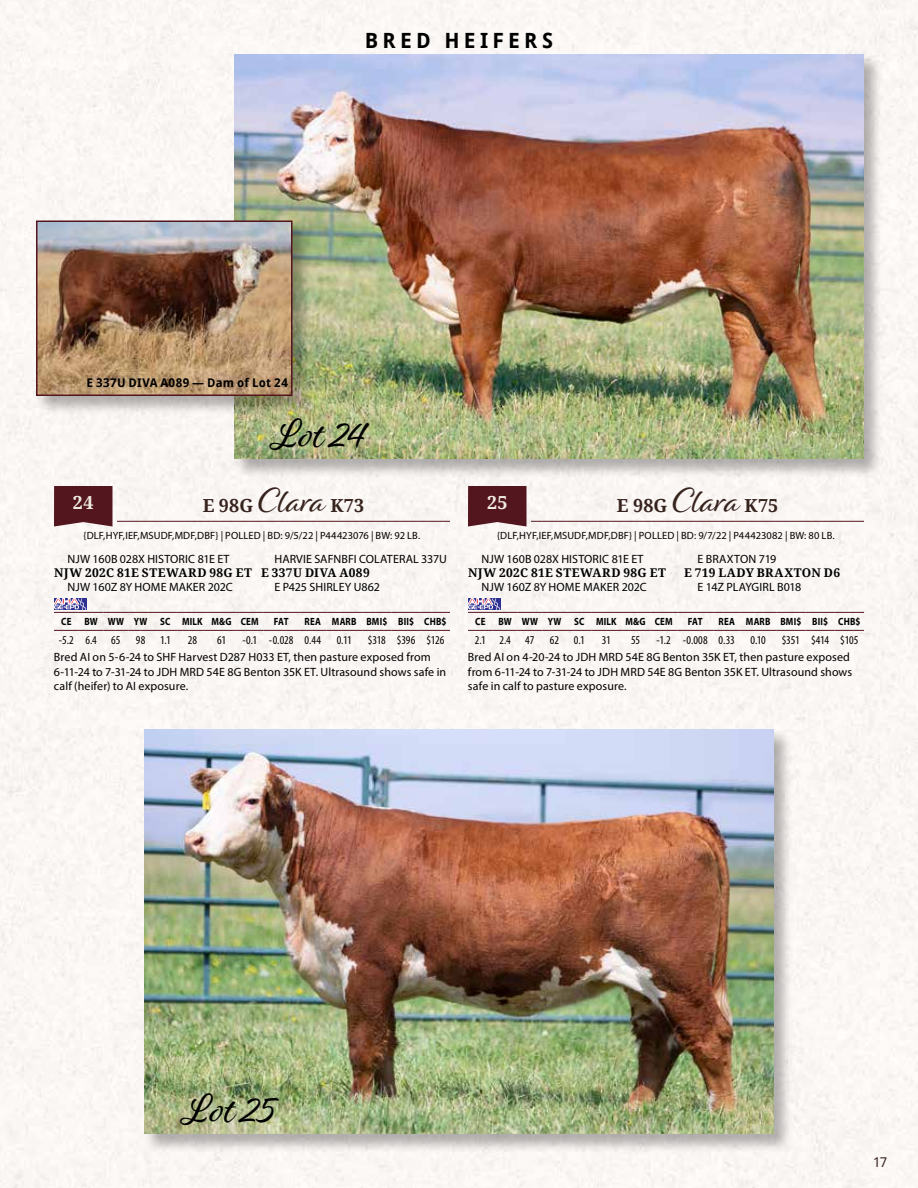
<style>
.page{position:relative;width:918px;height:1188px;background:#fff}
.page>*{position:absolute;margin:0;border:0;box-sizing:border-box;transform-origin:0 0}
.t1{font:42px "Alisha";letter-spacing:-.01em;color:#000}
.t2{font:700 21px "Droid Sans";letter-spacing:.205em;color:#000}
.t3{font:700 18px "Droid Serif";letter-spacing:.015em;color:#37231e}
.t4{font:700 18px "Droid Serif";color:#efebe1}
.t5{font:13.5px "Droid Sans";color:#37231e}
.t6{font:12px/14.4px "Myriad Pro";letter-spacing:.01em;color:#000}
.t7{font:condensed 12px "Myriad Pro";letter-spacing:-.01em;color:#000}
.t8{font:700 12px "Droid Serif";letter-spacing:.03em;color:#000}
.t9{font:700 12px "Droid Sans";letter-spacing:.02em;color:#000}
.t10{font:10.5px "Myriad Pro";letter-spacing:.01em;color:#000}
.t11{font:700 10.5px "Myriad Pro";letter-spacing:.02em;color:#000;scale:.85 1}
.s1{font-family:"Alisha";font-weight:400;font-size:36px}
</style>
<div class="page">
<div style="left:233px;top:53px;width:650px;height:425px;background:#000;opacity:.3"></div>
<img style="left:234px;top:54px;width:630px;height:405px">
<div style="left:143px;top:728px;width:650px;height:425px;background:#000;opacity:.3"></div>
<img style="left:144px;top:729px;width:630px;height:405px">
<div style="left:54px;top:486px;width:58px;height:40px;background:#53151e"></div>
<hr style="left:117px;top:521px;width:333px;height:1px;background:#53151e">
<hr style="left:263px;top:612px;width:36px;height:1px;background:#53151e">
<svg style="left:299px;top:612px;width:27px;height:1px"></svg>
<hr style="left:326px;top:612px;width:36px;height:1px;background:#53151e">
<hr style="left:362px;top:612px;width:30px;height:1px;background:#53151e">
<svg style="left:392px;top:612px;width:58px;height:1px"></svg>
<svg style="left:54px;top:630px;width:209px;height:1px"></svg>
<hr style="left:263px;top:630px;width:36px;height:1px;background:#53151e">
<svg style="left:299px;top:630px;width:27px;height:1px"></svg>
<hr style="left:326px;top:630px;width:36px;height:1px;background:#53151e">
<hr style="left:362px;top:630px;width:30px;height:1px;background:#53151e">
<svg style="left:392px;top:630px;width:58px;height:1px"></svg>
<svg style="left:54px;top:598px;width:209px;height:15px"></svg>
<div style="left:468px;top:486px;width:58px;height:40px;background:#53151e"></div>
<hr style="left:531px;top:521px;width:333px;height:1px;background:#53151e">
<hr style="left:677px;top:612px;width:36px;height:1px;background:#53151e">
<svg style="left:713px;top:612px;width:27px;height:1px"></svg>
<hr style="left:740px;top:612px;width:36px;height:1px;background:#53151e">
<hr style="left:776px;top:612px;width:30px;height:1px;background:#53151e">
<svg style="left:806px;top:612px;width:58px;height:1px"></svg>
<svg style="left:468px;top:630px;width:209px;height:1px"></svg>
<hr style="left:677px;top:630px;width:36px;height:1px;background:#53151e">
<svg style="left:713px;top:630px;width:27px;height:1px"></svg>
<hr style="left:740px;top:630px;width:36px;height:1px;background:#53151e">
<hr style="left:776px;top:630px;width:30px;height:1px;background:#53151e">
<svg style="left:806px;top:630px;width:58px;height:1px"></svg>
<svg style="left:468px;top:598px;width:209px;height:15px"></svg>
<div style="left:35px;top:219px;width:276px;height:196px;background:#000;opacity:.3"></div>
<img style="left:39px;top:223px;width:250px;height:170px">
<div style="left:36px;top:220px;width:256px;height:176px;border:2px solid #53151e"></div>
<h2 class="t2" style="left:365px;top:25px;width:190px">BRED HEIFERS</h2>
<p class="t9" style="left:86px;top:374px;width:203px">E 337U DIVA A089 — Dam of Lot 24</p>
<h1 class="t1" style="left:272px;top:408px;width:96px">Lot 24</h1>
<h3 class="t4" style="left:73px;top:490px;width:22px">24</h3>
<h3 class="t3" style="left:203px;top:493px;width:163px">E 98G <span class="s1">Clara</span> K73</h3>
<p class="t10" style="left:84px;top:529px;width:338px">{DLF,HYF,IEF,MSUDF,MDF,DBF} | POLLED | BD: 9/5/22 | P44423076 | BW: 92 LB.</p>
<p class="t6" style="left:68px;top:551px;width:164px">NJW 160B 028X HISTORIC 81E ET</p>
<p class="t6" style="left:274px;top:551px;width:174px">HARVIE SAFNBFI COLATERAL 337U</p>
<p class="t8" style="left:54px;top:564px;width:317px">NJW 202C 81E STEWARD 98G ET E 337U DIVA A089</p>
<p class="t6" style="left:68px;top:580px;width:167px">NJW 160Z 8Y HOME MAKER 202C</p>
<p class="t6" style="left:274px;top:580px;width:107px">E P425 SHIRLEY U862</p>
<p class="t11" style="left:61px;top:615px;width:234px">CE BW WW YW SC MILK M&amp;G CEM</p>
<p class="t11" style="left:274px;top:615px;width:19px">FAT</p>
<p class="t11" style="left:305px;top:615px;width:168px">REA MARB BMI$ BII$ CHB$</p>
<p class="t7" style="left:59px;top:633px;width:63px">-5.2 6.4 65</p>
<p class="t7" style="left:136px;top:633px;width:36px">98 1.1</p>
<p class="t7" style="left:188px;top:633px;width:11px">28</p>
<p class="t7" style="left:217px;top:633px;width:11px">61</p>
<p class="t7" style="left:242px;top:633px;width:80px">-0.1 -0.028 0.44</p>
<p class="t7" style="left:337px;top:633px;width:17px">0.11</p>
<p class="t7" style="left:368px;top:633px;width:78px">$318 $396 $126</p>
<p class="t6" style="left:54px;top:650px;width:394px">Bred AI on 5-6-24 to SHF Harvest D287 H033 ET, then pasture exposed from<br>6-11-24 to 7-31-24 to JDH MRD 54E 8G Benton 35K ET. Ultrasound shows safe in calf (heifer) to AI exposure.</p>
<h3 class="t4" style="left:487px;top:490px;width:22px">25</h3>
<h3 class="t3" style="left:617px;top:493px;width:163px">E 98G <span class="s1">Clara</span> K75</h3>
<p class="t10" style="left:497px;top:529px;width:339px">{DLF,HYF,IEF,MSUDF,MDF,DBF} | POLLED | BD: 9/7/22 | P44423082 | BW: 80 LB.</p>
<p class="t6" style="left:482px;top:551px;width:164px">NJW 160B 028X HISTORIC 81E ET</p>
<p class="t6" style="left:698px;top:551px;width:80px">E BRAXTON 719</p>
<p class="t8" style="left:468px;top:564px;width:199px">NJW 202C 81E STEWARD 98G ET</p>
<p class="t8" style="left:684px;top:564px;width:158px">E 719 LADY BRAXTON D6</p>
<p class="t6" style="left:482px;top:580px;width:167px">NJW 160Z 8Y HOME MAKER 202C</p>
<p class="t6" style="left:698px;top:580px;width:105px">E 14Z PLAYGIRL B018</p>
<p class="t11" style="left:475px;top:615px;width:234px">CE BW WW YW SC MILK M&amp;G CEM</p>
<p class="t11" style="left:688px;top:615px;width:19px">FAT</p>
<p class="t11" style="left:719px;top:615px;width:168px">REA MARB BMI$ BII$ CHB$</p>
<p class="t7" style="left:475px;top:633px;width:61px">2.1 2.4 47</p>
<p class="t7" style="left:550px;top:633px;width:36px">62 0.1</p>
<p class="t7" style="left:602px;top:633px;width:10px">31</p>
<p class="t7" style="left:631px;top:633px;width:11px">55</p>
<p class="t7" style="left:657px;top:633px;width:80px">-1.2 -0.008 0.33</p>
<p class="t7" style="left:751px;top:633px;width:17px">0.10</p>
<p class="t7" style="left:782px;top:633px;width:78px">$351 $414 $105</p>
<p class="t6" style="left:468px;top:650px;width:386px">Bred AI on 4-20-24 to JDH MRD 54E 8G Benton 35K ET, then pasture exposed from 6-11-24 to 7-31-24 to JDH MRD 54E 8G Benton 35K ET. Ultrasound shows safe in calf to pasture exposure.</p>
<h1 class="t1" style="left:183px;top:1083px;width:95px">Lot 25</h1>
<p class="t5" style="left:873px;top:1153px;width:16px">17</p>
</div>
